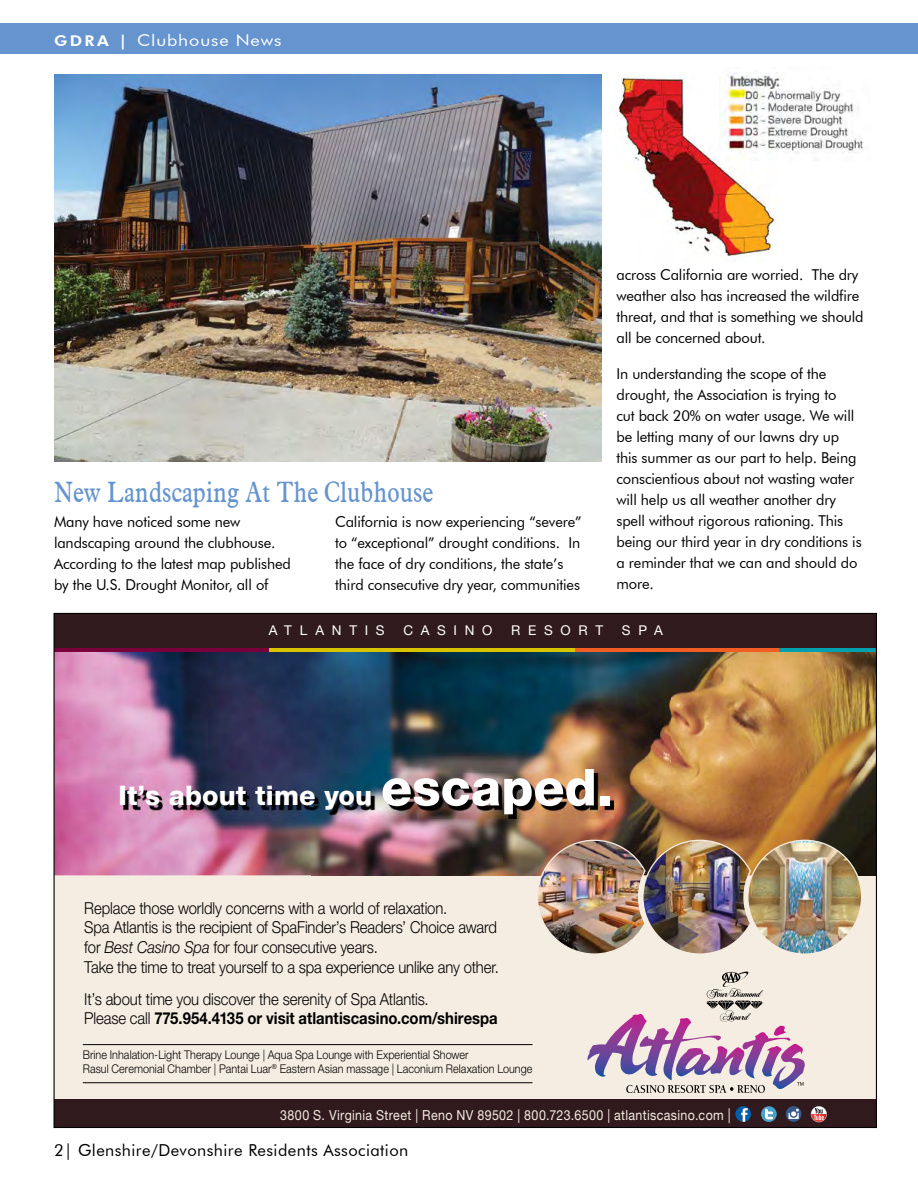
<style>
.page{position:relative;width:918px;height:1188px;background:#fff}
.page>*{position:absolute;margin:0;border:0;box-sizing:border-box;transform-origin:0 0}
.t1{font:28.8px "Aldine 721 BT";color:#6594ce;scale:.83 1}
.t2{font:800 27px "Helvetica Neue LT Std";letter-spacing:.005em;color:#fff}
.t3{font:300 16.5px/19.8px "Helvetica Neue LT Std";letter-spacing:-.01em;color:#000;scale:.9 1}
.t4{font:16.5px "Futura BT";letter-spacing:.025em;color:#000}
.t5{font:16.2px "Futura BT";letter-spacing:.05em;color:#fff;scale:1.11 1}
.t6{font:15px/21px "Futura BT";letter-spacing:-.01em;color:#000}
.t7{font:13.8px "Helvetica Neue LT Std";letter-spacing:.03em;color:#f5ede1;scale:.9 1}
.t8{font:13.5px "Helvetica Neue LT Std";letter-spacing:.57em;color:#fff}
.t9{font:300 12px/14.4px "Helvetica Neue LT Std";letter-spacing:.005em;color:#000;scale:.9 1}
.s1{font-weight:800;font-size:14.85px}
.s2{font-size:51px}
.s3{font-style:italic}
.s4{font-weight:700}
.s5{font-size:14.85px}
</style>
<div class="page">
<div style="left:0;top:23px;width:918px;height:31px;background:#6594ce"></div>
<div style="left:54px;top:613px;width:822px;height:514px;background:#f5ede1"></div>
<div style="left:54px;top:613px;width:822px;height:37px;background:#301a1d"></div>
<div style="left:54px;top:1099px;width:822px;height:28px;background:#301a1d"></div>
<img style="left:56px;top:652px;width:152px;height:133px">
<img style="left:208px;top:652px;width:309px;height:121px">
<img style="left:517px;top:652px;width:309px;height:133px">
<img style="left:826px;top:652px;width:49px;height:223px">
<img style="left:56px;top:785px;width:255px;height:90px">
<img style="left:311px;top:818px;width:258px;height:57px">
<img style="left:569px;top:785px;width:257px;height:89px">
<hr style="left:54px;top:648px;width:220px;height:4px;background:#7a003c">
<hr style="left:269px;top:648px;width:309px;height:4px;background:#d7c300">
<hr style="left:772px;top:648px;width:104px;height:4px;background:#00a0af">
<hr style="left:575px;top:648px;width:203px;height:4px;background:#f15d22">
<svg style="left:761px;top:1106px;width:16px;height:16px"></svg>
<svg style="left:735px;top:1106px;width:16px;height:16px"></svg>
<svg style="left:786px;top:1106px;width:15px;height:16px"></svg>
<svg style="left:789px;top:1109px;width:10px;height:10px"></svg>
<svg style="left:811px;top:1106px;width:16px;height:16px"></svg>
<img style="left:124px;top:773px;width:489px;height:45px">
<img style="left:536px;top:839px;width:216px;height:115px">
<img style="left:748px;top:840px;width:114px;height:114px;border-radius:57px">
<hr style="left:83px;top:1044px;width:450px;height:1px;background:#000">
<hr style="left:83px;top:1082px;width:450px;height:1px;background:#000">
<svg style="left:587px;top:972px;width:218px;height:121px"></svg>
<img style="left:54px;top:75px;width:547px;height:386px">
<img style="left:618px;top:76px;width:160px;height:186px">
<img style="left:720px;top:72px;width:144px;height:88px">
<p class="t5" style="left:54px;top:30px;width:206px"><span class="s1">GDRA |</span> Clubhouse News</p>
<h1 class="t1" style="left:54px;top:474px;width:458px">New Landscaping At The Clubhouse</h1>
<p class="t6" style="left:335px;top:511px;width:248px">California is now experiencing “severe” to “exceptional” drought conditions. In the face of dry conditions, the state’s third consecutive dry year, communities</p>
<p class="t6" style="left:54px;top:511px;width:238px">Many have noticed some new landscaping around the clubhouse.<br>According to the latest map published by the U.S. Drought Monitor, all of</p>
<p class="t6" style="left:617px;top:264px;width:249px">across California are worried. The dry weather also has increased the wildfire threat, and that is something we should all be concerned about.</p>
<p class="t6" style="left:617px;top:363px;width:247px">In understanding the scope of the drought, the Association is trying to<br>cut back 20% on water usage. We will be letting many of our lawns dry up this summer as our part to help. Being conscientious about not wasting water will help us all weather another dry spell without rigorous rationing. This being our third year in dry conditions is a reminder that we can and should do more.</p>
<p class="t8" style="left:269px;top:623px;width:117px">ATLANTIS</p>
<p class="t8" style="left:404px;top:623px;width:90px">CASINO</p>
<p class="t8" style="left:511px;top:623px;width:93px">RESORT</p>
<p class="t8" style="left:622px;top:623px;width:42px">SPA</p>
<h2 class="t2" style="left:118px;top:780px;width:496px">It’s about time you <span class="s2">escaped.</span></h2>
<p class="t3" style="left:84px;top:898px;width:462px">Replace those worldly concerns with a world of relaxation.<br>Spa Atlantis is the recipient of SpaFinder’s Readers’ Choice award for <span class="s3">Best Casino Spa</span> for four consecutive years.<br>Take the time to treat yourself to a spa experience unlike any other.</p>
<p class="t3" style="left:84px;top:988px;width:461px">It’s about time you discover the serenity of Spa Atlantis.<br>Please call <span class="s4">775.954.4135 or visit atlantiscasino.com/shirespa</span></p>
<p class="t9" style="left:83px;top:1047px;width:501px">Brine Inhalation-Light Therapy Lounge | Aqua Spa Lounge with Experiential Shower<br>Rasul Ceremonial Chamber | Pantai Luar<sup>®</sup> Eastern Asian massage | Laconium Relaxation Lounge</p>
<p class="t7" style="left:280px;top:1106px;width:502px">3800 S. Virginia Street | Reno NV 89502 | 800.723.6500 | atlantiscasino.com <span class="s5">|</span></p>
<p class="t4" style="left:54px;top:1140px;width:356px">2| Glenshire/Devonshire Residents Association</p>
</div>
